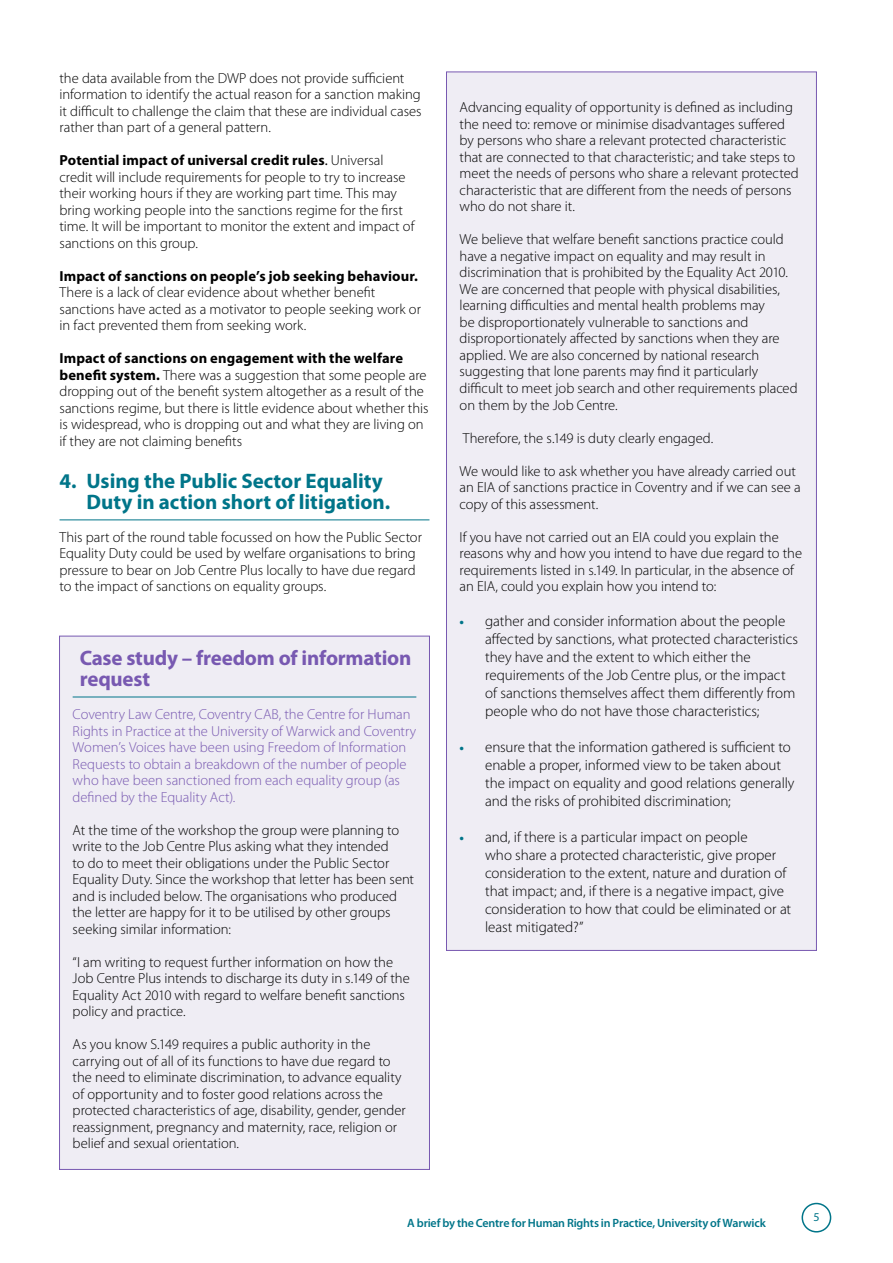
<style>
.page{position:relative;width:893px;height:1263px;background:#fff}
.page>*{position:absolute;margin:0;border:0;box-sizing:border-box;transform-origin:0 0}
.t1{font:700 21px/21px "Myriad Pro";color:#007589}
.t2{font:700 21px/21px "Myriad Pro";letter-spacing:-.01em;color:#7859b1}
.t3{font:300 15px/18px "Myriad Pro";letter-spacing:-.005em;color:#000}
.t4{font:300 14.55px/16.5px "Myriad Pro";letter-spacing:-.005em;color:#000}
.t5{font:300 14.55px/16.5px "Myriad Pro";letter-spacing:-.005em;color:#7859b1}
.t6{font:700 14.55px "Myriad Pro";letter-spacing:.005em;color:#000}
.t7{font:600 12px "Myriad Pro";letter-spacing:-.015em;color:#007589}
.t8{font:12px "Myriad Pro";color:#007589}
.s1{font-weight:700}
.s2{font-weight:400}
.s3{font-weight:700;font-size:13.5px;color:#007589}
</style>
<div class="page">
<div style="left:801px;top:1203px;width:30px;height:29px;border:2px solid #007589;border-radius:50%"></div>
<hr style="left:60px;top:519px;width:369px;height:1px;background:#007589">
<div style="left:60px;top:636px;width:369px;height:533px;background:#efedf4"></div>
<hr style="left:73px;top:697px;width:343px;height:1px;background:#007589">
<div style="left:446px;top:72px;width:370px;height:878px;background:#efedf4"></div>
<p class="t4" style="left:60px;top:70px;width:364px">the data available from the DWP does not provide sufficient information to identify the actual reason for a sanction making it difficult to challenge the claim that these are individual cases rather than part of a general pattern.</p>
<p class="t4" style="left:60px;top:152px;width:356px"><span class="s1">Potential impact of universal credit rules</span><span class="s2">.</span> Universal credit will include requirements for people to try to increase their working hours if they are working part time. This may bring working people into the sanctions regime for the first time. It will be important to monitor the extent and impact of sanctions on this group.</p>
<p class="t6" style="left:60px;top:268px;width:360px">Impact of sanctions on people’s job seeking behaviour.</p>
<p class="t4" style="left:60px;top:284px;width:363px">There is a lack of clear evidence about whether benefit sanctions have acted as a motivator to people seeking work or in fact prevented them from seeking work.</p>
<p class="t4" style="left:60px;top:350px;width:370px"><span class="s1">Impact of sanctions on engagement with the welfare benefit system.</span> There was a suggestion that some people are dropping out of the benefit system altogether as a result of the sanctions regime, but there is little evidence about whether this is widespread, who is dropping out and what they are living on if they are not claiming benefits</p>
<h1 class="t1" style="left:87px;top:471px;width:305px;text-indent:-27px">4. Using the Public Sector Equality<br>Duty in action short of litigation.</h1>
<p class="t4" style="left:60px;top:529px;width:364px">This part of the round table focussed on how the Public Sector Equality Duty could be used by welfare organisations to bring pressure to bear on Job Centre Plus locally to have due regard to the impact of sanctions on equality groups.</p>
<h1 class="t2" style="left:80px;top:648px;width:333px">Case study – freedom of information request</h1>
<p class="t5" style="left:73px;top:706px;width:345px">Coventry Law Centre, Coventry CAB, the Centre for Human Rights in Practice at the University of Warwick and Coventry Women’s Voices have been using Freedom of Information Requests to obtain a breakdown of the number of people who have been sanctioned from each equality group (as defined by the Equality Act).</p>
<p class="t4" style="left:73px;top:822px;width:343px">At the time of the workshop the group were planning to write to the Job Centre Plus asking what they intended<br>to do to meet their obligations under the Public Sector Equality Duty. Since the workshop that letter has been sent and is included below. The organisations who produced the letter are happy for it to be utilised by other groups seeking similar information:</p>
<p class="t4" style="left:73px;top:954px;width:339px">“I am writing to request further information on how the Job Centre Plus intends to discharge its duty in s.149 of the Equality Act 2010 with regard to welfare benefit sanctions policy and practice.</p>
<p class="t4" style="left:73px;top:1036px;width:335px">As you know S.149 requires a public authority in the carrying out of all of its functions to have due regard to the need to eliminate discrimination, to advance equality of opportunity and to foster good relations across the protected characteristics of age, disability, gender, gender reassignment, pregnancy and maternity, race, religion or belief and sexual orientation.</p>
<p class="t4" style="left:460px;top:100px;width:341px">Advancing equality of opportunity is defined as including the need to: remove or minimise disadvantages suffered by persons who share a relevant protected characteristic that are connected to that characteristic; and take steps to meet the needs of persons who share a relevant protected characteristic that are different from the needs of persons who do not share it.</p>
<p class="t4" style="left:460px;top:232px;width:340px">We believe that welfare benefit sanctions practice could have a negative impact on equality and may result in discrimination that is prohibited by the Equality Act 2010.<br>We are concerned that people with physical disabilities, learning difficulties and mental health problems may<br>be disproportionately vulnerable to sanctions and disproportionately affected by sanctions when they are applied. We are also concerned by national research suggesting that lone parents may find it particularly difficult to meet job search and other requirements placed on them by the Job Centre.</p>
<p class="t4" style="left:463px;top:430px;width:252px">Therefore, the s.149 is duty clearly engaged.</p>
<p class="t4" style="left:460px;top:463px;width:343px">We would like to ask whether you have already carried out an EIA of sanctions practice in Coventry and if we can see a copy of this assessment.</p>
<p class="t4" style="left:460px;top:529px;width:344px">If you have not carried out an EIA could you explain the reasons why and how you intend to have due regard to the requirements listed in s.149. In particular, in the absence of an EIA, could you explain how you intend to:</p>
<p class="t3" style="left:485px;top:612px;width:315px;text-indent:-26px"><span class="s3">•</span> gather and consider information about the people affected by sanctions, what protected characteristics they have and the extent to which either the requirements of the Job Centre plus, or the impact of sanctions themselves affect them differently from people who do not have those characteristics;</p>
<p class="t3" style="left:485px;top:738px;width:311px;text-indent:-26px"><span class="s3">•</span> ensure that the information gathered is sufficient to enable a proper, informed view to be taken about the impact on equality and good relations generally and the risks of prohibited discrimination;</p>
<p class="t3" style="left:485px;top:828px;width:308px;text-indent:-26px"><span class="s3">•</span> and, if there is a particular impact on people<br>who share a protected characteristic, give proper consideration to the extent, nature and duration of that impact; and, if there is a negative impact, give consideration to how that could be eliminated or at least mitigated?”</p>
<p class="t7" style="left:407px;top:1216px;width:360px">A brief by the Centre for Human Rights in Practice, University of Warwick</p>
<p class="t8" style="left:813px;top:1210px;width:8px">5</p>
</div>
